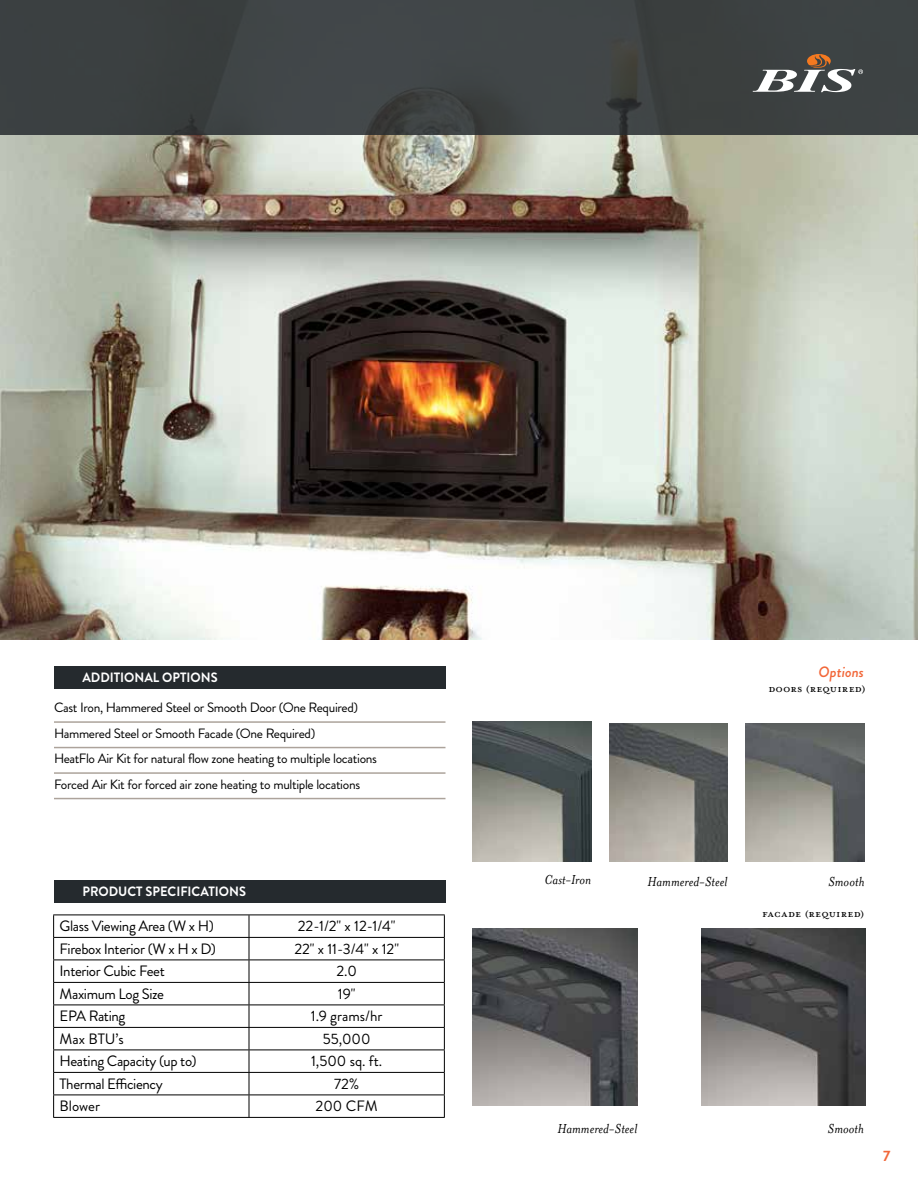
<style>
.page{position:relative;width:918px;height:1188px;background:#fff}
.page>*{position:absolute;margin:0;border:0;box-sizing:border-box;transform-origin:0 0}
.t1{font:15px "Brandon Grotesque";letter-spacing:-.025em;color:#000}
.t2{font:italic 15px "Mrs Eaves OT";letter-spacing:.005em;color:#000}
.t3{font:15px "Mrs Eaves All Petite Caps OT";letter-spacing:.01em;color:#000}
.t4{font:italic 500 15px "Brandon Grotesque";color:#f26739}
.t5{font:700 15px "Brandon Grotesque";color:#f26739}
.t6{font:13.5px/25.5px "Brandon Grotesque";letter-spacing:-.025em;color:#000}
.t7{font:700 13.5px "Brandon Grotesque";color:#fff;scale:.95 1}
</style>
<div class="page">
<img style="left:0;top:135px;width:918px;height:504px">
<img style="left:701px;top:929px;width:165px;height:177px">
<img style="left:473px;top:929px;width:165px;height:177px">
<img style="left:746px;top:723px;width:118px;height:138px">
<img style="left:609px;top:723px;width:119px;height:138px">
<div style="left:54px;top:666px;width:392px;height:22px;background:#252a2e"></div>
<hr style="left:54px;top:721px;width:392px;height:2px;background:#aca39b">
<hr style="left:54px;top:747px;width:392px;height:1px;background:#aca39b">
<hr style="left:54px;top:772px;width:392px;height:2px;background:#aca39b">
<hr style="left:54px;top:798px;width:392px;height:1px;background:#aca39b">
<div style="left:54px;top:881px;width:392px;height:22px;background:#252a2e"></div>
<hr style="left:53px;top:915px;width:196px;height:1px;background:#000">
<hr style="left:249px;top:915px;width:196px;height:1px;background:#000">
<hr style="left:53px;top:937px;width:196px;height:1px;background:#000">
<hr style="left:249px;top:937px;width:196px;height:1px;background:#000">
<hr style="left:53px;top:960px;width:196px;height:1px;background:#000">
<hr style="left:249px;top:960px;width:196px;height:1px;background:#000">
<hr style="left:53px;top:982px;width:196px;height:1px;background:#000">
<hr style="left:249px;top:982px;width:196px;height:1px;background:#000">
<hr style="left:53px;top:1005px;width:196px;height:1px;background:#000">
<hr style="left:249px;top:1005px;width:196px;height:1px;background:#000">
<hr style="left:53px;top:1027px;width:196px;height:1px;background:#000">
<hr style="left:249px;top:1027px;width:196px;height:1px;background:#000">
<hr style="left:53px;top:1050px;width:196px;height:1px;background:#000">
<hr style="left:249px;top:1050px;width:196px;height:1px;background:#000">
<hr style="left:53px;top:1072px;width:196px;height:1px;background:#000">
<hr style="left:249px;top:1072px;width:196px;height:1px;background:#000">
<hr style="left:53px;top:1095px;width:196px;height:1px;background:#000">
<svg style="left:53px;top:915px;width:1px;height:202px"></svg>
<hr style="left:249px;top:1095px;width:196px;height:1px;background:#000">
<svg style="left:249px;top:915px;width:1px;height:202px"></svg>
<svg style="left:444px;top:915px;width:1px;height:202px"></svg>
<hr style="left:53px;top:1117px;width:196px;height:1px;background:#000">
<hr style="left:249px;top:1117px;width:196px;height:1px;background:#000">
<div style="left:0;top:0;width:918px;height:135px;background:#3d4243"></div>
<svg style="left:753px;top:54px;width:110px;height:38px"></svg>
<img style="left:473px;top:722px;width:118px;height:139px">
<p class="t7" style="left:82px;top:668px;width:144px">ADDITIONAL OPTIONS</p>
<p class="t6" style="left:54px;top:695px;width:325px">Cast Iron, Hammered Steel or Smooth Door (One Required)<br>Hammered Steel or Smooth Facade (One Required)<br>HeatFlo Air Kit for natural flow zone heating to multiple locations Forced Air Kit for forced air zone heating to multiple locations</p>
<p class="t7" style="left:82px;top:882px;width:174px">PRODUCT SPECIFICATIONS</p>
<p class="t1" style="left:60px;top:916px;width:156px">Glass Viewing Area (W x H)</p>
<p class="t1" style="left:298px;top:916px;width:99px">22-1/2" x 12-1/4"</p>
<p class="t1" style="left:60px;top:938px;width:158px">Firebox Interior (W x H x D)</p>
<p class="t1" style="left:294px;top:938px;width:106px">22" x 11-3/4" x 12"</p>
<p class="t1" style="left:60px;top:961px;width:107px">Interior Cubic Feet</p>
<p class="t1" style="left:337px;top:961px;width:22px">2.0</p>
<p class="t1" style="left:60px;top:983px;width:106px">Maximum Log Size</p>
<p class="t1" style="left:338px;top:983px;width:19px">19"</p>
<p class="t1" style="left:60px;top:1006px;width:67px">EPA Rating</p>
<p class="t1" style="left:311px;top:1006px;width:73px">1.9 grams/hr</p>
<p class="t1" style="left:60px;top:1028px;width:66px">Max BTU’s</p>
<p class="t1" style="left:323px;top:1028px;width:49px">55,000</p>
<p class="t1" style="left:60px;top:1051px;width:139px">Heating Capacity (up to)</p>
<p class="t1" style="left:311px;top:1051px;width:73px">1,500 sq. ft.</p>
<p class="t1" style="left:60px;top:1073px;width:105px">Thermal Efficiency</p>
<p class="t1" style="left:334px;top:1073px;width:27px">72%</p>
<p class="t1" style="left:60px;top:1096px;width:42px">Blower</p>
<p class="t1" style="left:316px;top:1096px;width:64px">200 CFM</p>
<p class="t4" style="left:819px;top:661px;width:47px">Options</p>
<p class="t3" style="left:768px;top:679px;width:99px">Doors (Required)</p>
<p class="t2" style="left:544px;top:872px;width:48px">Cast-Iron</p>
<p class="t2" style="left:648px;top:873px;width:81px">Hammered-Steel</p>
<p class="t2" style="left:829px;top:873px;width:37px">Smooth</p>
<p class="t3" style="left:762px;top:905px;width:104px">Facade (required)</p>
<p class="t2" style="left:557px;top:1121px;width:81px">Hammered-Steel</p>
<p class="t2" style="left:828px;top:1121px;width:37px">Smooth</p>
<p class="t5" style="left:883px;top:1145px;width:9px">7</p>
</div>
